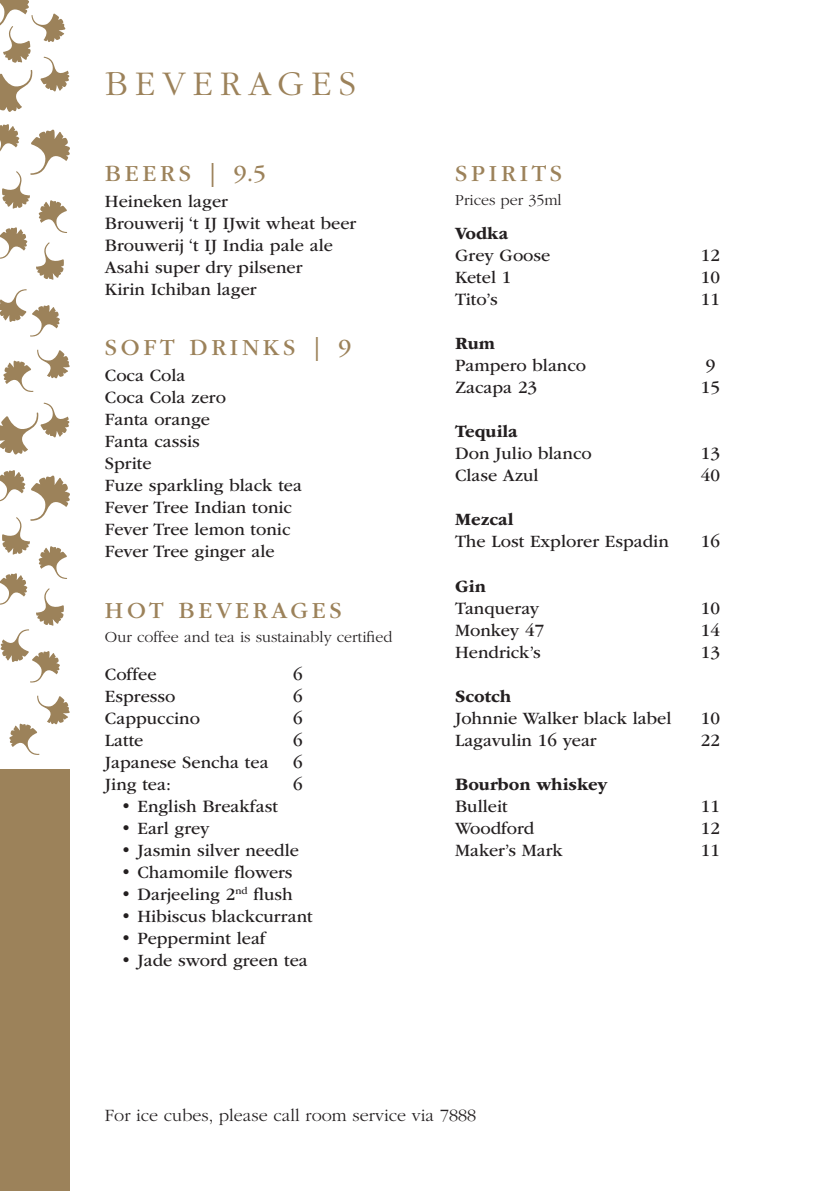
<style>
.page{position:relative;width:840px;height:1191px;background:#fff}
.page>*{position:absolute;margin:0;border:0;box-sizing:border-box;transform-origin:0 0}
.Header_1___18pt_18pt{font:300 36px "ITC Garamond Std";letter-spacing:.2em;color:#9c825a}
.Header_2___12pt_15pt{font:24px "ITC Garamond Std";letter-spacing:.15em;color:#9c825a}
.Body_text___9pt___11pt{font:18px "ITC Garamond Std";color:#231f20}
.Body_text___9pt___11pt-2{font:700 18px "ITC Garamond Std";color:#231f20}
.Body_text___9pt___11pt-3{font:300 18px "ITC Garamond Std";color:#231f20}
.Header_2___12pt_15pt-2{font:18px "ITC Garamond Std";color:#231f20}
.Body_text___9pt___11pt-4{font:300 16px "ITC Garamond Std";color:#231f20}
</style>
<div class="page">
<div style="left:0;top:769px;width:70px;height:422px;background:#9c825a"></div>
<svg style="left:3px;top:349px;width:67px;height:43px"></svg>
<svg style="left:9px;top:695px;width:61px;height:60px"></svg>
<svg style="left:0;top:289px;width:60px;height:48px"></svg>
<svg style="left:0;top:124px;width:70px;height:156px"></svg>
<svg style="left:0;top:470px;width:70px;height:213px"></svg>
<svg style="left:0;top:0;width:70px;height:112px"></svg>
<svg style="left:0;top:402px;width:70px;height:52px"></svg>
<p class="Header_1___18pt_18pt" style="left:105px;top:65px;width:252px">BEVERAGES</p>
<p class="Header_2___12pt_15pt" style="left:105px;top:161px;width:162px">BEERS | 9.5</p>
<p class="Body_text___9pt___11pt" style="left:105px;top:192px;width:124px">Heineken lager</p>
<p class="Body_text___9pt___11pt" style="left:105px;top:214px;width:253px">Brouwerij ‘t IJ IJwit wheat beer</p>
<p class="Body_text___9pt___11pt" style="left:105px;top:236px;width:229px">Brouwerij ‘t IJ India pale ale</p>
<p class="Body_text___9pt___11pt" style="left:105px;top:258px;width:199px">Asahi super dry pilsener</p>
<p class="Header_2___12pt_15pt-2" style="left:105px;top:280px;width:153px">Kirin Ichiban lager</p>
<p class="Header_2___12pt_15pt" style="left:105px;top:335px;width:248px">SOFT DRINKS | 9</p>
<p class="Body_text___9pt___11pt" style="left:105px;top:366px;width:82px">Coca Cola</p>
<p class="Body_text___9pt___11pt" style="left:105px;top:388px;width:122px">Coca Cola zero</p>
<p class="Body_text___9pt___11pt" style="left:105px;top:410px;width:106px">Fanta orange</p>
<p class="Body_text___9pt___11pt" style="left:105px;top:432px;width:96px">Fanta cassis</p>
<p class="Body_text___9pt___11pt" style="left:105px;top:454px;width:48px">Sprite</p>
<p class="Body_text___9pt___11pt" style="left:105px;top:476px;width:198px">Fuze sparkling black tea</p>
<p class="Body_text___9pt___11pt" style="left:105px;top:498px;width:188px">Fever Tree Indian tonic</p>
<p class="Body_text___9pt___11pt" style="left:105px;top:520px;width:187px">Fever Tree lemon tonic</p>
<p class="Body_text___9pt___11pt" style="left:105px;top:542px;width:171px">Fever Tree ginger ale</p>
<p class="Header_2___12pt_15pt" style="left:105px;top:597px;width:238px">HOT BEVERAGES</p>
<p class="Body_text___9pt___11pt-4" style="left:105px;top:628px;width:289px">Our coffee and tea is sustainably certified</p>
<p class="Body_text___9pt___11pt" style="left:105px;top:664px;width:53px">Coffee</p>
<p class="Body_text___9pt___11pt" style="left:293px;top:664px;width:11px">6</p>
<p class="Body_text___9pt___11pt" style="left:105px;top:686px;width:72px">Espresso</p>
<p class="Body_text___9pt___11pt" style="left:293px;top:686px;width:11px">6</p>
<p class="Body_text___9pt___11pt" style="left:105px;top:708px;width:96px">Cappuccino</p>
<p class="Body_text___9pt___11pt" style="left:293px;top:708px;width:11px">6</p>
<p class="Body_text___9pt___11pt" style="left:105px;top:730px;width:40px">Latte</p>
<p class="Body_text___9pt___11pt" style="left:293px;top:730px;width:11px">6</p>
<p class="Body_text___9pt___11pt" style="left:105px;top:752px;width:165px">Japanese Sencha tea</p>
<p class="Body_text___9pt___11pt" style="left:293px;top:752px;width:11px">6</p>
<p class="Body_text___9pt___11pt" style="left:105px;top:774px;width:68px">Jing tea:</p>
<p class="Body_text___9pt___11pt" style="left:293px;top:774px;width:11px">6</p>
<p class="Body_text___9pt___11pt" style="left:121px;top:796px;width:158px">• English Breakfast</p>
<p class="Body_text___9pt___11pt" style="left:121px;top:818px;width:90px">• Earl grey</p>
<p class="Body_text___9pt___11pt" style="left:121px;top:840px;width:179px">• Jasmin silver needle</p>
<p class="Body_text___9pt___11pt" style="left:121px;top:862px;width:173px">• Chamomile flowers</p>
<p class="Body_text___9pt___11pt" style="left:121px;top:884px;width:173px">• Darjeeling 2<sup>nd</sup> flush</p>
<p class="Body_text___9pt___11pt" style="left:121px;top:906px;width:193px">• Hibiscus blackcurrant</p>
<p class="Body_text___9pt___11pt" style="left:121px;top:928px;width:146px">• Peppermint leaf</p>
<p class="Body_text___9pt___11pt" style="left:121px;top:950px;width:188px">• Jade sword green tea</p>
<p class="Header_2___12pt_15pt" style="left:455px;top:161px;width:109px">SPIRITS</p>
<p class="Body_text___9pt___11pt-4" style="left:455px;top:192px;width:108px">Prices per 35ml</p>
<p class="Body_text___9pt___11pt-2" style="left:455px;top:223px;width:55px">Vodka</p>
<p class="Body_text___9pt___11pt" style="left:455px;top:246px;width:97px">Grey Goose</p>
<p class="Body_text___9pt___11pt" style="left:700px;top:246px;width:21px">12</p>
<p class="Body_text___9pt___11pt" style="left:455px;top:268px;width:58px">Ketel 1</p>
<p class="Body_text___9pt___11pt" style="left:700px;top:268px;width:21px">10</p>
<p class="Body_text___9pt___11pt" style="left:455px;top:290px;width:44px">Tito’s</p>
<p class="Body_text___9pt___11pt" style="left:700px;top:290px;width:21px">11</p>
<p class="Body_text___9pt___11pt-2" style="left:455px;top:333px;width:41px">Rum</p>
<p class="Body_text___9pt___11pt" style="left:455px;top:356px;width:132px">Pampero blanco</p>
<p class="Body_text___9pt___11pt" style="left:705px;top:356px;width:11px">9</p>
<p class="Body_text___9pt___11pt" style="left:455px;top:378px;width:84px">Zacapa 23</p>
<p class="Body_text___9pt___11pt" style="left:700px;top:378px;width:21px">15</p>
<p class="Body_text___9pt___11pt-2" style="left:455px;top:421px;width:64px">Tequila</p>
<p class="Body_text___9pt___11pt" style="left:455px;top:444px;width:138px">Don Julio blanco</p>
<p class="Body_text___9pt___11pt" style="left:700px;top:444px;width:21px">13</p>
<p class="Body_text___9pt___11pt" style="left:455px;top:466px;width:85px">Clase Azul</p>
<p class="Body_text___9pt___11pt" style="left:700px;top:466px;width:21px">40</p>
<p class="Body_text___9pt___11pt-2" style="left:455px;top:509px;width:60px">Mezcal</p>
<p class="Body_text___9pt___11pt" style="left:455px;top:532px;width:215px">The Lost Explorer Espadin</p>
<p class="Body_text___9pt___11pt" style="left:700px;top:532px;width:21px">16</p>
<p class="Body_text___9pt___11pt-2" style="left:455px;top:575px;width:32px">Gin</p>
<p class="Body_text___9pt___11pt" style="left:455px;top:598px;width:86px">Tanqueray</p>
<p class="Body_text___9pt___11pt" style="left:700px;top:598px;width:21px">10</p>
<p class="Body_text___9pt___11pt" style="left:455px;top:620px;width:91px">Monkey 47</p>
<p class="Body_text___9pt___11pt" style="left:700px;top:620px;width:21px">14</p>
<p class="Body_text___9pt___11pt" style="left:455px;top:642px;width:87px">Hendrick’s</p>
<p class="Body_text___9pt___11pt" style="left:700px;top:642px;width:21px">13</p>
<p class="Body_text___9pt___11pt-2" style="left:455px;top:685px;width:58px">Scotch</p>
<p class="Body_text___9pt___11pt" style="left:455px;top:708px;width:218px">Johnnie Walker black label</p>
<p class="Body_text___9pt___11pt" style="left:700px;top:708px;width:21px">10</p>
<p class="Body_text___9pt___11pt" style="left:455px;top:730px;width:143px">Lagavulin 16 year</p>
<p class="Body_text___9pt___11pt" style="left:700px;top:730px;width:21px">22</p>
<p class="Body_text___9pt___11pt-2" style="left:455px;top:773px;width:154px">Bourbon whiskey</p>
<p class="Body_text___9pt___11pt" style="left:455px;top:796px;width:54px">Bulleit</p>
<p class="Body_text___9pt___11pt" style="left:700px;top:796px;width:21px">11</p>
<p class="Body_text___9pt___11pt" style="left:455px;top:818px;width:81px">Woodford</p>
<p class="Body_text___9pt___11pt" style="left:700px;top:818px;width:21px">12</p>
<p class="Body_text___9pt___11pt" style="left:455px;top:840px;width:109px">Maker’s Mark</p>
<p class="Body_text___9pt___11pt" style="left:700px;top:840px;width:21px">11</p>
<p class="Body_text___9pt___11pt-3" style="left:105px;top:1105px;width:372px">For ice cubes, please call room service via 7888</p>
</div>
